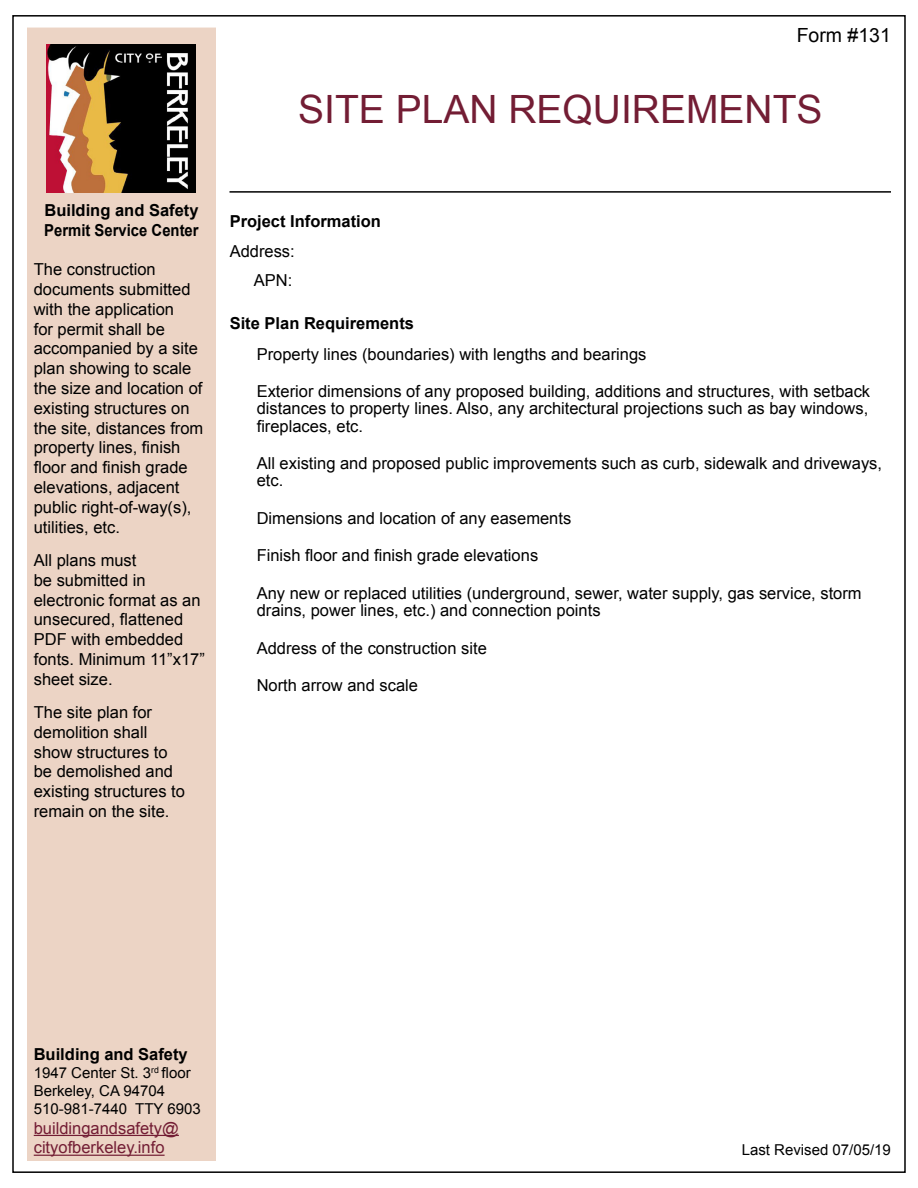
<style>
.page{position:relative;width:918px;height:1188px;background:#fff}
.page>*{position:absolute;margin:0;border:0;box-sizing:border-box;transform-origin:0 0}
.t1{font:39px "Arial";color:#731d34}
.t2{font:19.5px "Arial";color:#000}
.t3{font:16.5px/19.8px "Arial";color:#000}
.t4{font:700 16.5px/19.8px "Arial";color:#000}
.t5{font:16.5px/19.8px "Arial";color:#731d34}
.t6{font:15px/18px "Arial";color:#000}
</style>
<div class="page">
<div style="left:27px;top:28px;width:189px;height:1133px;background:#ecd4c5"></div>
<img style="left:47px;top:45px;width:148px;height:148px">
<hr style="left:230px;top:191px;width:661px;height:2px;background:#000">
<hr style="left:34px;top:1135px;width:145px;height:1px;background:#731d34">
<hr style="left:34px;top:1155px;width:131px;height:1px;background:#731d34">
<p class="t2" style="left:797px;top:22px;width:96px">Form #131</p>
<h1 class="t1" style="left:298px;top:84px;width:526px">SITE PLAN REQUIREMENTS</h1>
<p class="t4" style="left:44px;top:201px;width:156px">Building and Safety<br>Permit Service Center</p>
<p class="t3" style="left:34px;top:260px;width:171px">The construction documents submitted with the application<br>for permit shall be accompanied by a site plan showing to scale the size and location of existing structures on the site, distances from property lines, finish floor and finish grade elevations, adjacent public right-of-way(s), utilities, etc.</p>
<p class="t3" style="left:34px;top:550px;width:173px">All plans must<br>be submitted in electronic format as an unsecured, flattened<br>PDF with embedded fonts. Minimum 11”x17” sheet size.</p>
<p class="t3" style="left:34px;top:703px;width:153px">The site plan for demolition shall show structures to be demolished and existing structures to remain on the site.</p>
<p class="t4" style="left:230px;top:212px;width:153px">Project Information</p>
<p class="t3" style="left:230px;top:236px;width:67px;line-height:29.7px;text-align:right">Address:<br>APN:</p>
<p class="t4" style="left:230px;top:314px;width:186px">Site Plan Requirements</p>
<p class="t3" style="left:257px;top:344px;width:391px">Property lines (boundaries) with lengths and bearings</p>
<p class="t3" style="left:257px;top:383px;width:615px;line-height:17.2px;text-align:justify">Exterior dimensions of any proposed building, additions and structures, with setback distances to property lines. Also, any architectural projections such as bay windows, fireplaces, etc.</p>
<p class="t3" style="left:257px;top:455px;width:627px;line-height:17.2px">All existing and proposed public improvements such as curb, sidewalk and driveways, etc.</p>
<p class="t3" style="left:257px;top:508px;width:316px">Dimensions and location of any easements</p>
<p class="t3" style="left:257px;top:546px;width:283px">Finish floor and finish grade elevations</p>
<p class="t3" style="left:257px;top:585px;width:606px;line-height:17.2px">Any new or replaced utilities (underground, sewer, water supply, gas service, storm drains, power lines, etc.) and connection points</p>
<p class="t3" style="left:257px;top:638px;width:232px">Address of the construction site</p>
<p class="t3" style="left:257px;top:676px;width:163px">North arrow and scale</p>
<p class="t4" style="left:34px;top:1045px;width:156px">Building and Safety</p>
<p class="t6" style="left:34px;top:1064px;width:169px">1947 Center St. 3<sup>rd</sup> floor<br>Berkeley, CA 94704<br>510-981-7440 TTY 6903</p>
<p class="t5" style="left:34px;top:1118px;width:147px">buildingandsafety@ cityofberkeley.info</p>
<p class="t6" style="left:742px;top:1141px;width:151px">Last Revised 07/05/19</p>
</div>
